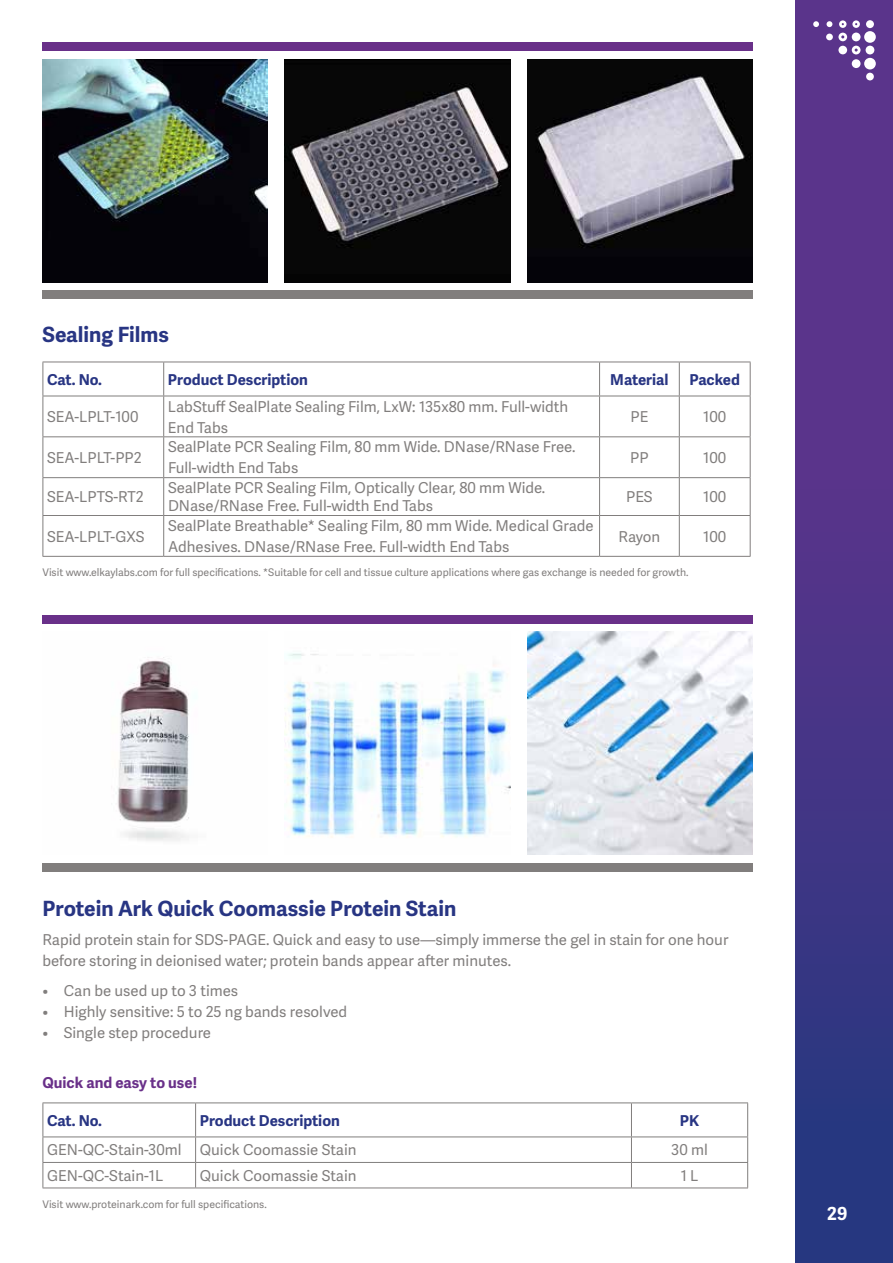
<style>
.page{position:relative;width:893px;height:1263px;background:#fff}
.page>*{position:absolute;margin:0;border:0;box-sizing:border-box;transform-origin:0 0}
.t1{font:700 21px "Adelle Sans";color:#283583}
.t2{font:700 18px "Adelle Sans";color:#fff}
.t3{font:15px/21px "Adelle Sans";color:#817e7d}
.t4{font:700 15px "Adelle Sans";color:#283583}
.t5{font:700 15px "Adelle Sans";color:#693089}
.t6{font:10.5px "Adelle Sans";color:#817e7d}
</style>
<div class="page">
<div style="left:795px;top:0;width:98px;height:1263px;background:linear-gradient(to bottom,#68338e,#283780)"></div>
<svg style="left:813px;top:21px;width:6px;height:6px"></svg>
<svg style="left:826px;top:21px;width:6px;height:6px"></svg>
<div style="left:866px;top:20px;width:8px;height:8px;background:#fff;border-radius:50%"></div>
<div style="left:826px;top:34px;width:7px;height:6px;background:#fff;border-radius:50%"></div>
<div style="left:866px;top:46px;width:8px;height:8px;background:#fff;border-radius:50%"></div>
<div style="left:866px;top:73px;width:8px;height:7px;background:#fff;border-radius:50%"></div>
<div style="left:864px;top:31px;width:12px;height:12px;background:#fff;border-radius:50%"></div>
<div style="left:852px;top:59px;width:8px;height:9px;background:#fff;border-radius:50%"></div>
<div style="left:864px;top:58px;width:12px;height:11px;background:#fff;border-radius:50%"></div>
<svg style="left:838px;top:20px;width:22px;height:34px"></svg>
<div style="left:43px;top:43px;width:710px;height:8px;background:#693089"></div>
<div style="left:43px;top:290px;width:710px;height:9px;background:#817e7d"></div>
<img style="left:43px;top:59px;width:225px;height:223px">
<img style="left:285px;top:59px;width:225px;height:223px">
<img style="left:527px;top:59px;width:226px;height:223px">
<hr style="left:43px;top:362px;width:121px;height:1px;background:#817e7d">
<hr style="left:43px;top:362px;width:1px;height:34px;background:#817e7d">
<hr style="left:164px;top:362px;width:436px;height:1px;background:#817e7d">
<hr style="left:163px;top:362px;width:1px;height:34px;background:#817e7d">
<hr style="left:600px;top:362px;width:79px;height:1px;background:#817e7d">
<hr style="left:599px;top:362px;width:1px;height:34px;background:#817e7d">
<hr style="left:679px;top:362px;width:71px;height:1px;background:#817e7d">
<hr style="left:679px;top:362px;width:1px;height:34px;background:#817e7d">
<hr style="left:750px;top:362px;width:1px;height:34px;background:#817e7d">
<hr style="left:43px;top:396px;width:121px;height:1px;background:#817e7d">
<hr style="left:43px;top:396px;width:1px;height:40px;background:#817e7d">
<hr style="left:164px;top:396px;width:436px;height:1px;background:#817e7d">
<hr style="left:163px;top:396px;width:1px;height:40px;background:#817e7d">
<hr style="left:600px;top:396px;width:79px;height:1px;background:#817e7d">
<hr style="left:599px;top:396px;width:1px;height:40px;background:#817e7d">
<hr style="left:679px;top:396px;width:71px;height:1px;background:#817e7d">
<hr style="left:679px;top:396px;width:1px;height:40px;background:#817e7d">
<hr style="left:750px;top:396px;width:1px;height:40px;background:#817e7d">
<hr style="left:43px;top:436px;width:121px;height:1px;background:#817e7d">
<hr style="left:43px;top:437px;width:1px;height:40px;background:#817e7d">
<hr style="left:164px;top:436px;width:436px;height:1px;background:#817e7d">
<hr style="left:163px;top:437px;width:1px;height:40px;background:#817e7d">
<hr style="left:600px;top:436px;width:79px;height:1px;background:#817e7d">
<hr style="left:599px;top:437px;width:1px;height:40px;background:#817e7d">
<hr style="left:679px;top:436px;width:71px;height:1px;background:#817e7d">
<hr style="left:679px;top:437px;width:1px;height:40px;background:#817e7d">
<hr style="left:750px;top:437px;width:1px;height:40px;background:#817e7d">
<hr style="left:43px;top:477px;width:121px;height:1px;background:#817e7d">
<hr style="left:43px;top:478px;width:1px;height:37px;background:#817e7d">
<hr style="left:164px;top:477px;width:436px;height:1px;background:#817e7d">
<hr style="left:163px;top:478px;width:1px;height:37px;background:#817e7d">
<hr style="left:600px;top:477px;width:79px;height:1px;background:#817e7d">
<hr style="left:599px;top:478px;width:1px;height:37px;background:#817e7d">
<hr style="left:679px;top:477px;width:71px;height:1px;background:#817e7d">
<hr style="left:679px;top:478px;width:1px;height:37px;background:#817e7d">
<hr style="left:750px;top:478px;width:1px;height:37px;background:#817e7d">
<hr style="left:43px;top:515px;width:121px;height:1px;background:#817e7d">
<hr style="left:43px;top:516px;width:1px;height:40px;background:#817e7d">
<hr style="left:164px;top:515px;width:436px;height:1px;background:#817e7d">
<hr style="left:163px;top:516px;width:1px;height:40px;background:#817e7d">
<hr style="left:600px;top:515px;width:79px;height:1px;background:#817e7d">
<hr style="left:599px;top:516px;width:1px;height:40px;background:#817e7d">
<hr style="left:679px;top:515px;width:71px;height:1px;background:#817e7d">
<hr style="left:679px;top:516px;width:1px;height:40px;background:#817e7d">
<hr style="left:750px;top:516px;width:1px;height:40px;background:#817e7d">
<hr style="left:43px;top:556px;width:121px;height:1px;background:#817e7d">
<hr style="left:164px;top:556px;width:436px;height:1px;background:#817e7d">
<hr style="left:600px;top:556px;width:79px;height:1px;background:#817e7d">
<hr style="left:679px;top:556px;width:71px;height:1px;background:#817e7d">
<div style="left:43px;top:615px;width:710px;height:8px;background:#693089"></div>
<div style="left:43px;top:863px;width:710px;height:8px;background:#817e7d"></div>
<hr style="left:43px;top:1102px;width:153px;height:1px;background:#817e7d">
<hr style="left:43px;top:1103px;width:1px;height:33px;background:#817e7d">
<hr style="left:196px;top:1102px;width:435px;height:1px;background:#817e7d">
<hr style="left:195px;top:1103px;width:1px;height:33px;background:#817e7d">
<hr style="left:631px;top:1102px;width:117px;height:1px;background:#817e7d">
<hr style="left:631px;top:1103px;width:1px;height:33px;background:#817e7d">
<hr style="left:747px;top:1103px;width:1px;height:33px;background:#817e7d">
<hr style="left:43px;top:1136px;width:153px;height:1px;background:#817e7d">
<hr style="left:196px;top:1136px;width:435px;height:1px;background:#817e7d">
<hr style="left:631px;top:1136px;width:117px;height:1px;background:#817e7d">
<hr style="left:43px;top:1162px;width:153px;height:1px;background:#817e7d">
<svg style="left:43px;top:1137px;width:1px;height:50px"></svg>
<hr style="left:196px;top:1162px;width:435px;height:1px;background:#817e7d">
<svg style="left:195px;top:1137px;width:1px;height:50px"></svg>
<hr style="left:631px;top:1162px;width:117px;height:1px;background:#817e7d">
<svg style="left:631px;top:1137px;width:1px;height:50px"></svg>
<svg style="left:747px;top:1137px;width:1px;height:50px"></svg>
<hr style="left:43px;top:1187px;width:153px;height:1px;background:#817e7d">
<hr style="left:196px;top:1187px;width:435px;height:1px;background:#817e7d">
<hr style="left:631px;top:1187px;width:117px;height:1px;background:#817e7d">
<img style="left:285px;top:653px;width:225px;height:185px">
<img style="left:117px;top:657px;width:72px;height:184px">
<img style="left:527px;top:631px;width:226px;height:224px">
<h1 class="t1" style="left:43px;top:321px;width:128px">Sealing Films</h1>
<p class="t4" style="left:47px;top:370px;width:56px">Cat. No.</p>
<p class="t4" style="left:168px;top:370px;width:142px">Product Description</p>
<p class="t4" style="left:610px;top:370px;width:60px">Material</p>
<p class="t4" style="left:690px;top:370px;width:52px">Packed</p>
<p class="t3" style="left:47px;top:407px;width:93px">SEA-LPLT-100</p>
<p class="t3" style="left:168px;top:396px;width:402px">LabStuff SealPlate Sealing Film, LxW: 135x80 mm. Full-width<br>End Tabs</p>
<p class="t3" style="left:630px;top:407px;width:19px">PE</p>
<p class="t3" style="left:703px;top:407px;width:25px">100</p>
<p class="t3" style="left:47px;top:448px;width:96px">SEA-LPLT-PP2</p>
<p class="t3" style="left:168px;top:437px;width:409px">SealPlate PCR Sealing Film, 80 mm Wide. DNase/RNase Free.<br>Full-width End Tabs</p>
<p class="t3" style="left:630px;top:448px;width:20px">PP</p>
<p class="t3" style="left:703px;top:448px;width:25px">100</p>
<p class="t3" style="left:47px;top:487px;width:98px">SEA-LPTS-RT2</p>
<p class="t3" style="left:168px;top:479px;width:379px;line-height:18px">SealPlate PCR Sealing Film, Optically Clear, 80 mm Wide.<br>DNase/RNase Free. Full-width End Tabs</p>
<p class="t3" style="left:626px;top:487px;width:28px">PES</p>
<p class="t3" style="left:703px;top:487px;width:25px">100</p>
<p class="t3" style="left:47px;top:526px;width:99px">SEA-LPLT-GXS</p>
<p class="t3" style="left:168px;top:516px;width:427px">SealPlate Breathable* Sealing Film, 80 mm Wide. Medical Grade<br>Adhesives. DNase/RNase Free. Full-width End Tabs</p>
<p class="t3" style="left:619px;top:526px;width:43px">Rayon</p>
<p class="t3" style="left:703px;top:526px;width:25px">100</p>
<p class="t6" style="left:43px;top:566px;width:647px">Visit www.elkaylabs.com for full specifications. *Suitable for cell and tissue culture applications where gas exchange is needed for growth.</p>
<h1 class="t1" style="left:43px;top:895px;width:415px">Protein Ark Quick Coomassie Protein Stain</h1>
<p class="t3" style="left:43px;top:930px;width:687px">Rapid protein stain for SDS-PAGE. Quick and easy to use—simply immerse the gel in stain for one hour before storing in deionised water; protein bands appear after minutes.</p>
<p class="t3" style="left:43px;top:980px;width:197px">• Can be used up to 3 times</p>
<p class="t3" style="left:43px;top:1001px;width:306px">• Highly sensitive: 5 to 25 ng bands resolved</p>
<p class="t3" style="left:43px;top:1022px;width:170px">• Single step procedure</p>
<p class="t5" style="left:43px;top:1074px;width:156px">Quick and easy to use!</p>
<p class="t4" style="left:47px;top:1111px;width:56px">Cat. No.</p>
<p class="t4" style="left:200px;top:1111px;width:142px">Product Description</p>
<p class="t4" style="left:680px;top:1111px;width:21px">PK</p>
<p class="t3" style="left:47px;top:1140px;width:311px">GEN-QC-Stain-30ml Quick Coomassie Stain</p>
<p class="t3" style="left:671px;top:1140px;width:38px">30 ml</p>
<p class="t3" style="left:47px;top:1165px;width:118px">GEN-QC-Stain-1L</p>
<p class="t3" style="left:200px;top:1165px;width:158px">Quick Coomassie Stain</p>
<p class="t3" style="left:681px;top:1165px;width:19px">1 L</p>
<p class="t6" style="left:43px;top:1198px;width:226px">Visit www.proteinark.com for full specifications.</p>
<p class="t2" style="left:827px;top:1202px;width:22px">29</p>
</div>
